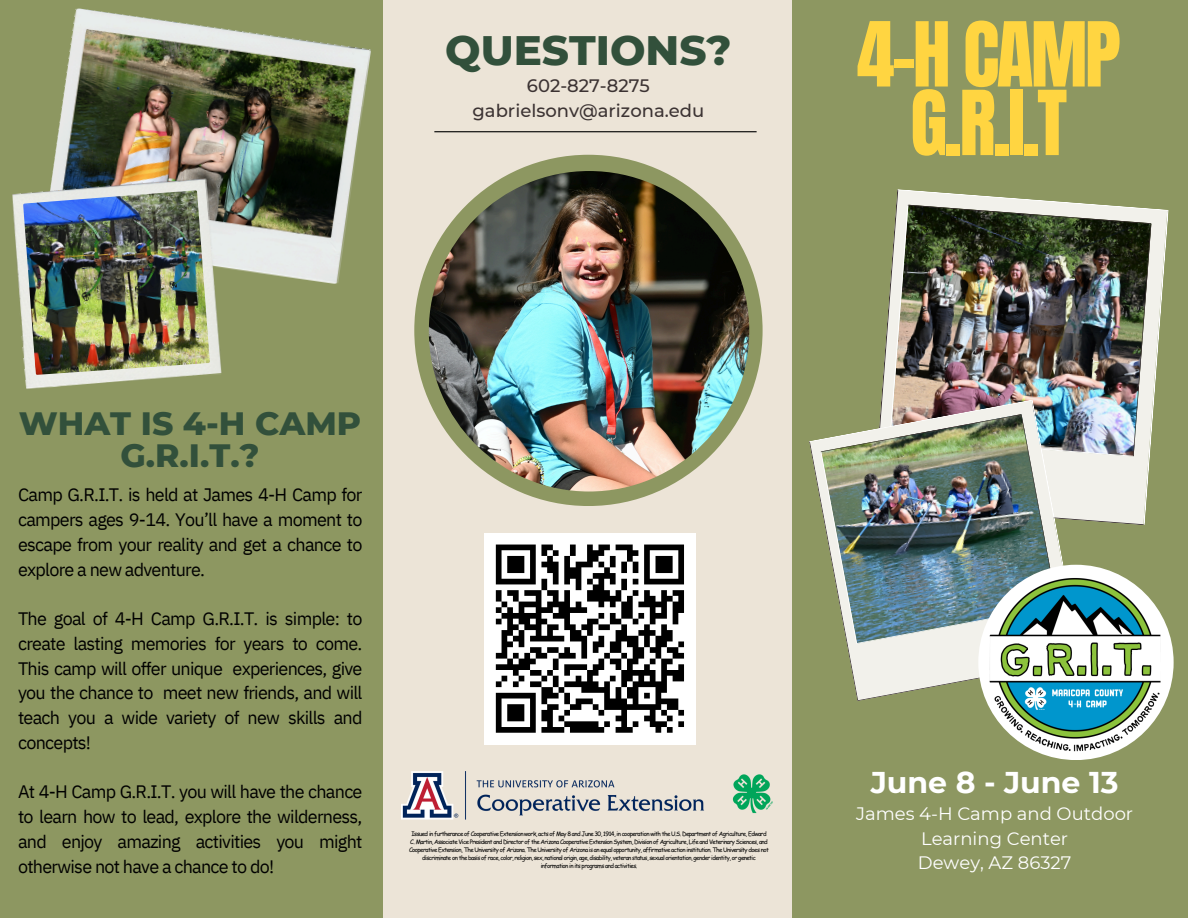
<style>
.page{position:relative;width:1188px;height:918px;background:#8d9761}
.page>*{position:absolute;margin:0;border:0;box-sizing:border-box;transform-origin:0 0}
.t1{font:76.05px/68.6px "Anton";color:#ffd541;text-align:center}
.t2{font:800 42px "Montserrat";color:#32503b}
.t3{font:800 33px/32.7px "Montserrat";color:#32503b;text-align:center}
.t4{font:700 30px "Montserrat";color:#fff}
.t5{font:18px/24.8px "IBM Plex Sans";letter-spacing:-.04em;color:#000;text-align:justify}
.t6{font:18px/24.8px "Montserrat";color:#fff;text-align:center}
.t7{font:500 18px/24.8px "Montserrat";color:#3c3333;text-align:center}
.t8{font:6px/8.1px "Comic Sans MS";letter-spacing:-.085em;color:#000;text-align:center}
</style>
<div class="page">
<div style="left:384px;top:0;width:408px;height:918px;background:#ece4d7"></div>
<div style="left:414px;top:155px;width:349px;height:351px;background:#8d9761;border-radius:50%"></div>
<svg style="left:881px;top:291px;width:9px;height:109px"></svg>
<img style="left:890px;top:189px;width:279px;height:336px">
<svg style="left:850px;top:659px;width:135px;height:42px;fill:#f2f1eb"></svg>
<img style="left:809px;top:400px;width:272px;height:259px">
<hr style="left:434px;top:131px;width:323px;height:1px;background:#000">
<img style="left:985px;top:554px;width:189px;height:206px">
<div style="left:484px;top:533px;width:211px;height:211px;background:#fff"></div>
<svg style="left:495px;top:544px;width:189px;height:189px"></svg>
<img style="left:429px;top:171px;width:320px;height:321px;border-radius:50%">
<img style="left:401px;top:771px;width:372px;height:49px">
<img style="left:52px;top:8px;width:319px;height:276px">
<img style="left:12px;top:177px;width:212px;height:212px">
<img style="left:23px;top:190px;width:187px;height:185px">
<h5 class="t2" style="left:445px;top:25px;width:288px">QUESTIONS?</h5>
<p class="t7" style="left:473px;top:73px;width:233px">602-827-8275 gabrielsonv@arizona.edu</p>
<h3 class="t1" style="left:857px;top:21px;width:265px">4-H CAMP<br>G.R.I.T</h3>
<p class="t3" style="left:19px;top:407px;width:344px">WHAT IS 4-H CAMP<br>G.R.I.T.?</p>
<p class="t5" style="left:18px;top:482px;width:346px">Camp G.R.I.T. is held at James 4-H Camp for campers ages 9-14. You’ll have a moment to escape from your reality and get a chance to explore a new adventure.</p>
<p class="t5" style="left:18px;top:606px;width:346px">The goal of 4-H Camp G.R.I.T. is simple: to create lasting memories for years to come.<br>This camp will offer unique experiences, give you the chance to meet new friends, and will teach you a wide variety of new skills and concepts!</p>
<p class="t5" style="left:18px;top:779px;width:346px">At 4-H Camp G.R.I.T. you will have the chance to learn how to lead, explore the wilderness, and enjoy amazing activities you might otherwise not have a chance to do!</p>
<h5 class="t8" style="left:409px;top:829px;width:362px">Issued in furtherance of Cooperative Extension work, acts of May 8 and June 30, 1914, in cooperation with the U.S. Department of Agriculture, Edward C. Martin, Associate Vice President and Director of the Arizona Cooperative Extension System, Division of Agriculture, Life and Veterinary Sciences, and Cooperative Extension, The University of Arizona. The University of Arizona is an equal opportunity, affirmative action institution. The University does not discriminate on the basis of race, color, religion, sex, national origin, age, disability, veteran status, sexual orientation, gender identity, or genetic information in its programs and activities.</h5>
<h5 class="t4" style="left:871px;top:764px;width:249px">June 8 - June 13</h5>
<h5 class="t6" style="left:856px;top:801px;width:279px">James 4-H Camp and Outdoor<br>Learning Center<br>Dewey, AZ 86327</h5>
</div>
